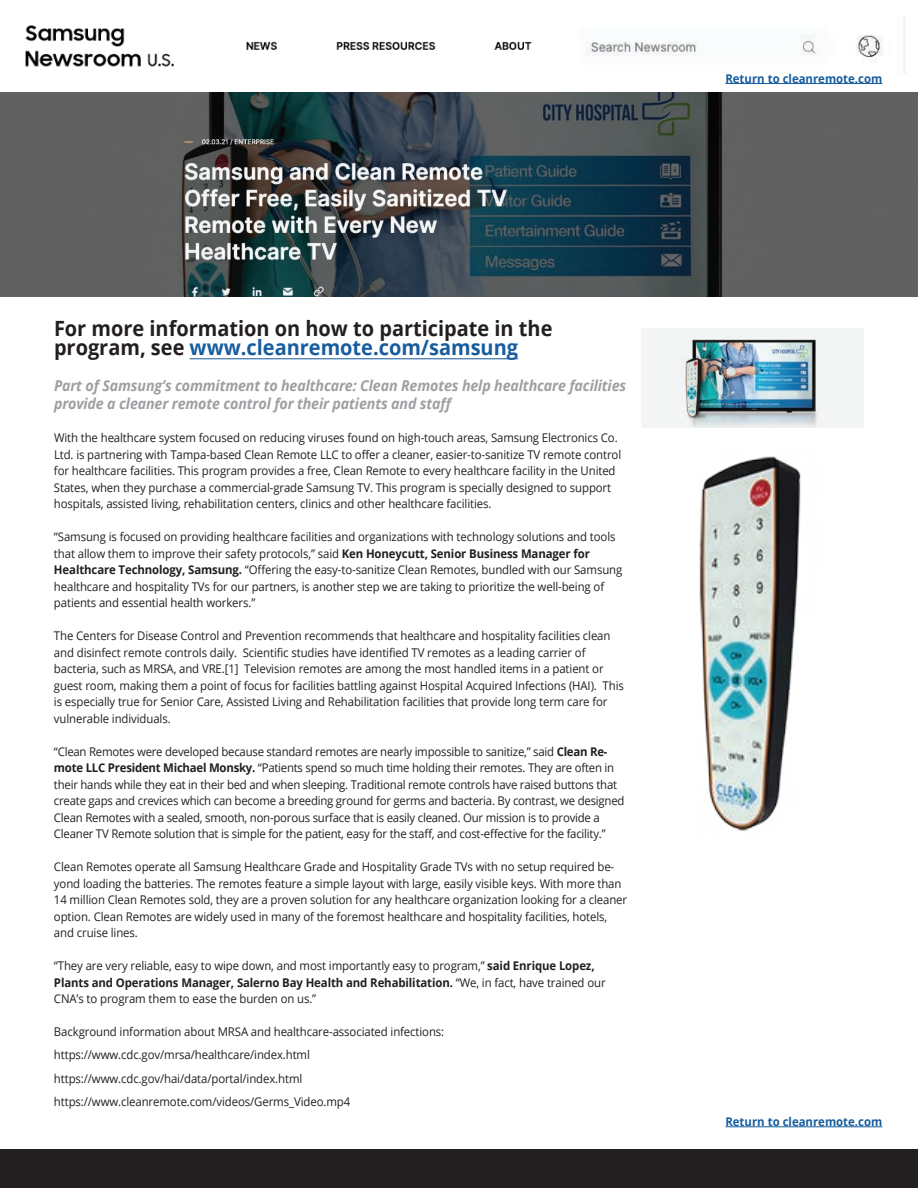
<style>
.page{position:relative;width:918px;height:1188px;background:#fff}
.page>*{position:absolute;margin:0;border:0;box-sizing:border-box;transform-origin:0 0}
.t1{font:700 21px/19.5px "Open Sans";color:#231f20;scale:.95 1}
.t2{font:italic 700 15px/18px "Open Sans";letter-spacing:-.01em;color:#9d9fa2;scale:.95 1}
.t3{font:12px/16.5px "Open Sans";letter-spacing:-.01em;color:#231f20;scale:.95 1}
.t4{font:700 12px "Open Sans";color:#175d9e;scale:.95 1}
.s1{color:#175d9e}
.s2{font-weight:700}
</style>
<div class="page">
<img style="left:25px;top:25px;width:507px;height:42px">
<img style="left:586px;top:16px;width:319px;height:57px">
<hr style="left:190px;top:358px;width:328px;height:1px;background:#175d9e">
<hr style="left:725px;top:83px;width:157px;height:1px;background:#175d9e">
<hr style="left:725px;top:1127px;width:157px;height:1px;background:#175d9e">
<img style="left:699px;top:456px;width:102px;height:375px">
<img style="left:642px;top:328px;width:222px;height:100px">
<div style="left:0;top:1149px;width:918px;height:39px;background:#231f20"></div>
<img style="left:0;top:93px;width:918px;height:204px">
<h1 class="t1" style="left:54px;top:318px;width:526px">For more information on how to participate in the program, see <span class="s1">www.cleanremote.com/samsung</span></h1>
<p class="t2" style="left:54px;top:376px;width:604px">Part of Samsung’s commitment to healthcare: Clean Remotes help healthcare facilities provide a cleaner remote control for their patients and staff</p>
<p class="t3" style="left:54px;top:429px;width:599px">With the healthcare system focused on reducing viruses found on high-touch areas, Samsung Electronics Co.<br>Ltd. is partnering with Tampa-based Clean Remote LLC to offer a cleaner, easier-to-sanitize TV remote control for healthcare facilities. This program provides a free, Clean Remote to every healthcare facility in the United States, when they purchase a commercial-grade Samsung TV. This program is specially designed to support hospitals, assisted living, rehabilitation centers, clinics and other healthcare facilities.</p>
<p class="t3" style="left:54px;top:528px;width:600px">“Samsung is focused on providing healthcare facilities and organizations with technology solutions and tools that allow them to improve their safety protocols,” said <span class="s2">Ken Honeycutt, Senior Business Manager for Healthcare Technology, Samsung.</span> “Offering the easy-to-sanitize Clean Remotes, bundled with our Samsung healthcare and hospitality TVs for our partners, is another step we are taking to prioritize the well-being of patients and essential health workers.”</p>
<p class="t3" style="left:54px;top:627px;width:601px">The Centers for Disease Control and Prevention recommends that healthcare and hospitality facilities clean and disinfect remote controls daily. Scientific studies have identified TV remotes as a leading carrier of bacteria, such as MRSA, and VRE.[1] Television remotes are among the most handled items in a patient or guest room, making them a point of focus for facilities battling against Hospital Acquired Infections (HAI). This is especially true for Senior Care, Assisted Living and Rehabilitation facilities that provide long term care for vulnerable individuals.</p>
<p class="t3" style="left:54px;top:743px;width:602px">“Clean Remotes were developed because standard remotes are nearly impossible to sanitize,” said <span class="s2">Clean Re&shy;mote LLC President Michael Monsky.</span> “Patients spend so much time holding their remotes. They are often in their hands while they eat in their bed and when sleeping. Traditional remote controls have raised buttons that create gaps and crevices which can become a breeding ground for germs and bacteria. By contrast, we designed Clean Remotes with a sealed, smooth, non-porous surface that is easily cleaned. Our mission is to provide a Cleaner TV Remote solution that is simple for the patient, easy for the staff, and cost-effective for the facility.”</p>
<p class="t3" style="left:54px;top:858px;width:605px">Clean Remotes operate all Samsung Healthcare Grade and Hospitality Grade TVs with no setup required be&shy;yond loading the batteries. The remotes feature a simple layout with large, easily visible keys. With more than 14 million Clean Remotes sold, they are a proven solution for any healthcare organization looking for a cleaner option. Clean Remotes are widely used in many of the foremost healthcare and hospitality facilities, hotels, and cruise lines.</p>
<p class="t3" style="left:54px;top:957px;width:582px">“They are very reliable, easy to wipe down, and most importantly easy to program,” <span class="s2">said Enrique Lopez,<br>Plants and Operations Manager, Salerno Bay Health and Rehabilitation.</span> “We, in fact, have trained our<br>CNA’s to program them to ease the burden on us.”</p>
<p class="t3" style="left:54px;top:1020px;width:412px;line-height:23.2px">Background information about MRSA and healthcare-associated infections: https://www.cdc.gov/mrsa/healthcare/index.html https://www.cdc.gov/hai/data/portal/index.html https://www.cleanremote.com/videos/Germs_Video.mp4</p>
<p class="t4" style="left:725px;top:70px;width:167px">Return to cleanremote.com</p>
<p class="t4" style="left:725px;top:1113px;width:167px">Return to cleanremote.com</p>
</div>
